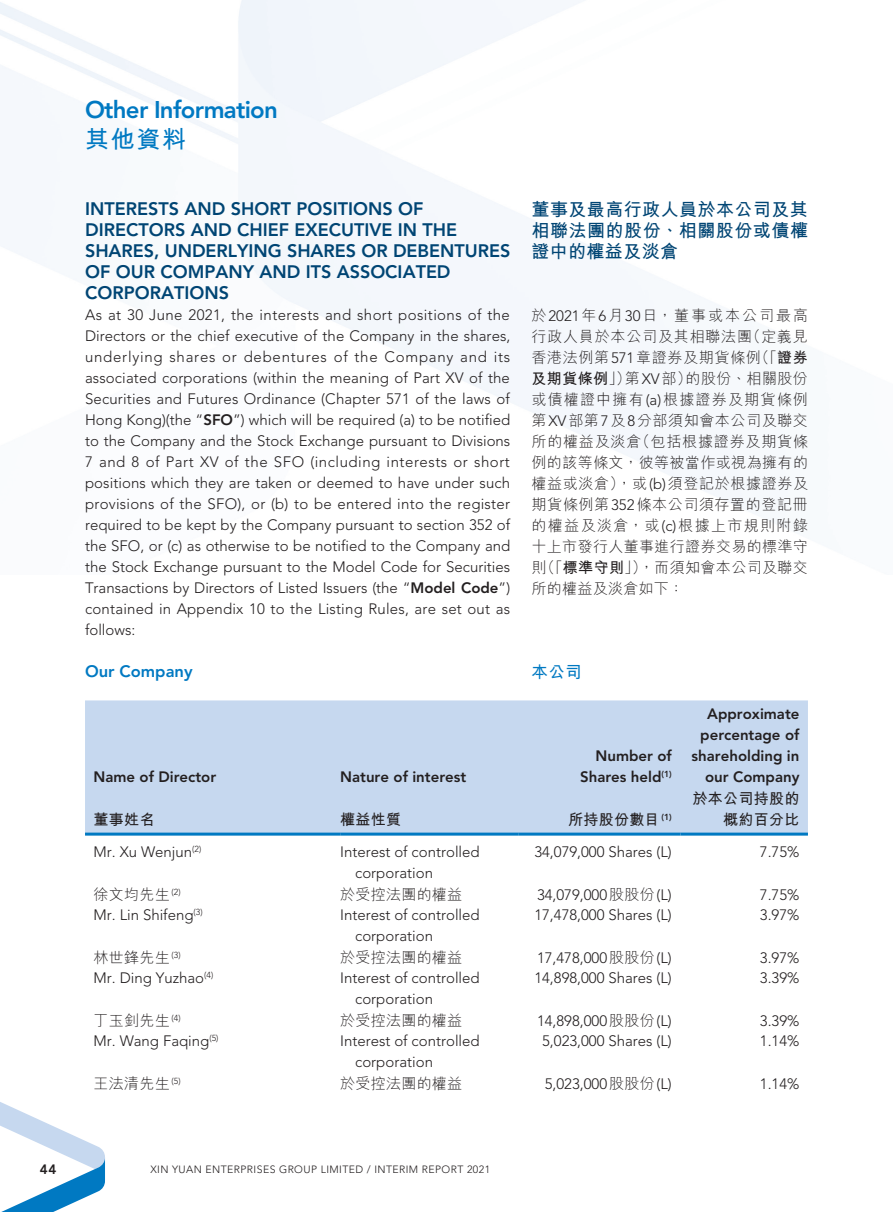
<style>
.page{position:relative;width:893px;height:1212px;background:#fff}
.page>*{position:absolute;margin:0;border:0;box-sizing:border-box;transform-origin:0 0}
.t1{font:800 24px "Avenir LT Std";letter-spacing:-.03em;color:#0079c2}
.t2{font:700 24px "M Hei HK";color:#0079c2}
._01_H1_E{font:800 18px/21px "Avenir LT Std";color:#004574}
._001_H1_C{font:700 18px/21px "M Hei HK";letter-spacing:.025em;color:#004574;text-align:justify}
._02_H2_E{font:800 16.5px "Avenir LT Std";color:#0079c2}
._002_H2_C{font:700 16.5px "M Hei HK";color:#0079c2}
._00_txt_E{font:300 15px/21px "Avenir LT Std";letter-spacing:.015em;color:#231f20;text-align:justify}
._000_txt_C{font:300 15px/21px "M Hei HK";letter-spacing:.02em;color:#231f20;text-align:justify}
._50_Table_txt{font:300 15px "Avenir LT Std";color:#231f20}
._50_Table_txt-2{font:800 15px "Avenir LT Std";color:#231f20}
._000_txt_C-2{font:300 15px "Avenir LT Std";color:#231f20}
._50_Table_txt-3{font:700 15px "M Hei HK";letter-spacing:.02em;color:#231f20}
._50_Table_txt-4{font:300 15px "M Hei HK";letter-spacing:.02em;color:#231f20}
.t3{font:800 13.5px "Avenir LT Std";color:#231f20}
.t4{font:300 10.5px "Avenir LT Std";letter-spacing:.04em;color:#231f20}
.s1{font-weight:800}
.s2{font-family:"Avenir LT Std"}
.s3{font-weight:700}
.s4{font-family:"M Hei HK"}
</style>
<div class="page">
<div style="left:85px;top:700px;width:723px;height:132px;background:#c6d8ef"></div>
<hr style="left:85px;top:832px;width:255px;height:3px;background:#0079c2">
<hr style="left:340px;top:832px;width:179px;height:3px;background:#0079c2">
<hr style="left:519px;top:832px;width:161px;height:3px;background:#0079c2">
<hr style="left:680px;top:832px;width:128px;height:3px;background:#0079c2">
<svg style="left:0;top:1102px;width:105px;height:110px"></svg>
<p class="t1" style="left:85px;top:95px;width:194px">Other Information</p>
<p class="t2" style="left:85px;top:121px;width:103px">其他資料</p>
<p class="_01_H1_E" style="left:85px;top:198px;width:427px">INTERESTS AND SHORT POSITIONS OF<br>DIRECTORS AND CHIEF EXECUTIVE IN THE<br>SHARES, UNDERLYING SHARES OR DEBENTURES<br>OF OUR COMPANY AND ITS ASSOCIATED<br>CORPORATIONS</p>
<p class="_00_txt_E" style="left:85px;top:304px;width:427px">As at 30 June 2021, the interests and short positions of the Directors or the chief executive of the Company in the shares, underlying shares or debentures of the Company and its associated corporations (within the meaning of Part XV of the Securities and Futures Ordinance (Chapter 571 of the laws of Hong Kong)(the “<span class="s1">SFO</span>”) which will be required (a) to be notified to the Company and the Stock Exchange pursuant to Divisions 7 and 8 of Part XV of the SFO (including interests or short positions which they are taken or deemed to have under such provisions of the SFO), or (b) to be entered into the register required to be kept by the Company pursuant to section 352 of the SFO, or (c) as otherwise to be notified to the Company and the Stock Exchange pursuant to the Model Code for Securities Transactions by Directors of Listed Issuers (the “<span class="s1">Model Code</span>”) contained in Appendix 10 to the Listing Rules, are set out as follows:</p>
<p class="_02_H2_E" style="left:85px;top:661px;width:109px">Our Company</p>
<p class="_50_Table_txt-2" style="left:94px;top:768px;width:124px">Name of Director</p>
<p class="_50_Table_txt-2" style="left:340px;top:768px;width:128px">Nature of interest</p>
<p class="_001_H1_C" style="left:531px;top:197px;width:278px">董事及最高行政人員於本公司及其相聯法團的股份、相關股份或債權證中的權益及淡倉</p>
<p class="_000_txt_C" style="left:531px;top:305px;width:278px">於<span class="s2">2021</span>年<span class="s2">6</span>月<span class="s2">30</span>日，董事或本公司最高行政人員於本公司及其相聯法團（定義見香港法例第<span class="s2">571</span>章證券及期貨條例（「<span class="s3">證券及期貨條例</span>」）第<span class="s2">XV</span>部）的股份、相關股份或債權證中擁有<span class="s2">(a)</span>根據證券及期貨條例第<span class="s2">XV</span>部第<span class="s2">7</span>及<span class="s2">8</span>分部須知會本公司及聯交所的權益及淡倉（包括根據證券及期貨條例的該等條文，彼等被當作或視為擁有的權益或淡倉），或<span class="s2">(b)</span>須登記於根據證券及期貨條例第<span class="s2">352</span>條本公司須存置的登記冊的權益及淡倉，或<span class="s2">(c)</span>根據上市規則附錄十上市發行人董事進行證券交易的標準守則（「<span class="s3">標準守則</span>」），而須知會本公司及聯交所的權益及淡倉如下：</p>
<p class="_002_H2_C" style="left:531px;top:660px;width:52px">本公司</p>
<p class="_50_Table_txt-2" style="left:595px;top:747px;width:78px">Number of</p>
<p class="_50_Table_txt-2" style="left:580px;top:768px;width:93px">Shares held<sup>(1)</sup></p>
<p class="_50_Table_txt-2" style="left:707px;top:705px;width:94px">Approximate</p>
<p class="_50_Table_txt-2" style="left:700px;top:726px;width:101px">percentage of</p>
<p class="_50_Table_txt-2" style="left:692px;top:747px;width:109px">shareholding in</p>
<p class="_50_Table_txt-2" style="left:705px;top:768px;width:96px">our Company</p>
<p class="_50_Table_txt-3" style="left:94px;top:808px;width:62px">董事姓名</p>
<p class="_50_Table_txt-3" style="left:340px;top:808px;width:62px">權益性質</p>
<p class="_50_Table_txt-3" style="left:568px;top:808px;width:105px">所持股份數目 <sup>(1)</sup></p>
<p class="_50_Table_txt-3" style="left:693px;top:787px;width:108px">於本公司持股的</p>
<p class="_50_Table_txt-3" style="left:723px;top:808px;width:78px">概約百分比</p>
<p class="_50_Table_txt" style="left:94px;top:843px;width:109px">Mr. Xu Wenjun<sup>(2)</sup></p>
<p class="_50_Table_txt" style="left:340px;top:843px;width:141px">Interest of controlled</p>
<p class="_50_Table_txt" style="left:355px;top:864px;width:79px">corporation</p>
<p class="_50_Table_txt" style="left:534px;top:843px;width:139px">34,079,000 Shares (L)</p>
<p class="_50_Table_txt" style="left:760px;top:843px;width:41px">7.75%</p>
<p class="_50_Table_txt-4" style="left:94px;top:886px;width:89px">徐文均先生 <sup>(2)</sup></p>
<p class="_50_Table_txt-4" style="left:340px;top:886px;width:124px">於受控法團的權益</p>
<p class="_50_Table_txt" style="left:537px;top:886px;width:136px">34,079,000<span class="s4">股股份</span>(L)</p>
<p class="_50_Table_txt" style="left:760px;top:886px;width:41px">7.75%</p>
<p class="_50_Table_txt" style="left:94px;top:906px;width:111px">Mr. Lin Shifeng<sup>(3)</sup></p>
<p class="_50_Table_txt" style="left:340px;top:906px;width:141px">Interest of controlled</p>
<p class="_50_Table_txt" style="left:355px;top:927px;width:79px">corporation</p>
<p class="_50_Table_txt" style="left:534px;top:906px;width:139px">17,478,000 Shares (L)</p>
<p class="_50_Table_txt" style="left:760px;top:906px;width:41px">3.97%</p>
<p class="_000_txt_C" style="left:94px;top:946px;width:89px">林世鋒先生 <sup>(3)</sup></p>
<p class="_000_txt_C" style="left:340px;top:946px;width:124px">於受控法團的權益</p>
<p class="_000_txt_C-2" style="left:537px;top:949px;width:136px">17,478,000<span class="s4">股股份</span>(L)</p>
<p class="_000_txt_C-2" style="left:760px;top:949px;width:41px">3.97%</p>
<p class="_50_Table_txt" style="left:94px;top:969px;width:121px">Mr. Ding Yuzhao<sup>(4)</sup></p>
<p class="_50_Table_txt" style="left:340px;top:969px;width:141px">Interest of controlled</p>
<p class="_50_Table_txt" style="left:355px;top:990px;width:79px">corporation</p>
<p class="_50_Table_txt" style="left:534px;top:969px;width:139px">14,898,000 Shares (L)</p>
<p class="_50_Table_txt" style="left:760px;top:969px;width:41px">3.39%</p>
<p class="_000_txt_C" style="left:94px;top:1009px;width:89px">丁玉釗先生 <sup>(4)</sup></p>
<p class="_000_txt_C" style="left:340px;top:1009px;width:124px">於受控法團的權益</p>
<p class="_000_txt_C-2" style="left:537px;top:1012px;width:136px">14,898,000<span class="s4">股股份</span>(L)</p>
<p class="_000_txt_C-2" style="left:760px;top:1012px;width:41px">3.39%</p>
<p class="_50_Table_txt" style="left:94px;top:1032px;width:126px">Mr. Wang Faqing<sup>(5)</sup></p>
<p class="_50_Table_txt" style="left:340px;top:1032px;width:141px">Interest of controlled</p>
<p class="_50_Table_txt" style="left:355px;top:1053px;width:79px">corporation</p>
<p class="_50_Table_txt" style="left:542px;top:1032px;width:131px">5,023,000 Shares (L)</p>
<p class="_50_Table_txt" style="left:760px;top:1032px;width:41px">1.14%</p>
<p class="_000_txt_C" style="left:94px;top:1072px;width:89px">王法清先生 <sup>(5)</sup></p>
<p class="_000_txt_C" style="left:340px;top:1072px;width:124px">於受控法團的權益</p>
<p class="_000_txt_C-2" style="left:545px;top:1075px;width:129px">5,023,000<span class="s4">股股份</span>(L)</p>
<p class="_000_txt_C-2" style="left:760px;top:1075px;width:41px">1.14%</p>
<p class="t3" style="left:40px;top:1161px;width:18px">44</p>
<p class="t4" style="left:150px;top:1163px;width:341px">XIN YUAN ENTERPRISES GROUP LIMITED / INTERIM REPORT 2021</p>
</div>
